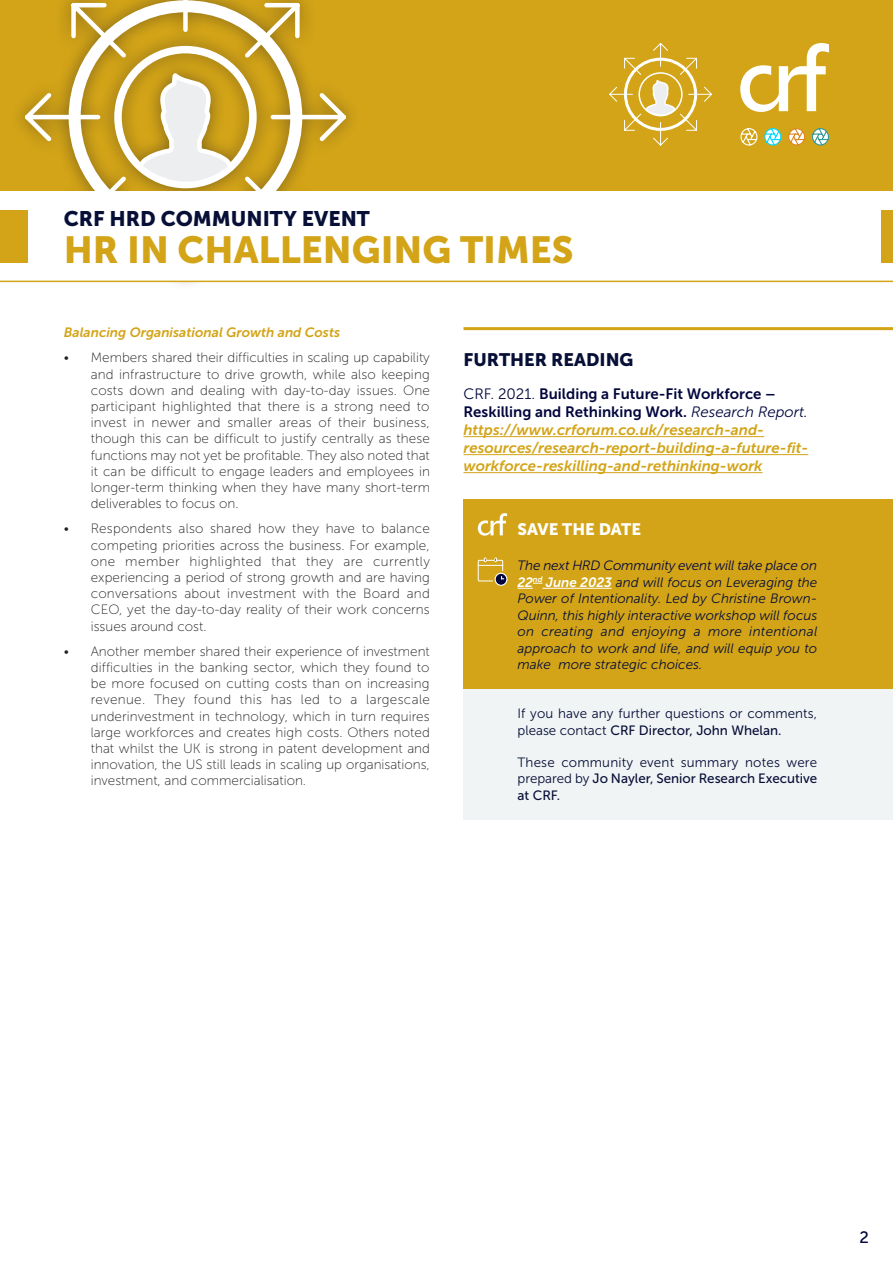
<style>
.page{position:relative;width:893px;height:1263px;background:#fff}
.page>*{position:absolute;margin:0;border:0;box-sizing:border-box;transform-origin:0 0}
.t1{font:37.5px "Museo Sans 900";color:#d3a417}
.t2{font:21px "Museo Sans 900";color:#070f37}
.t3{font:18px "Museo Sans 900";color:#070f37}
.Body_smaller__10pt{font:16.5px "Museo Sans 900";color:#fff}
.t4{font:16.5px "Museo Sans 500";color:#02063d}
.t5{font:italic 15px/18px "Museo Sans 700";color:#d3a417}
.t6{font:13.5px/16.2px "Museo Sans 100";color:#231f20;text-align:justify}
.t7{font:italic 13.5px/16.5px "Museo Sans 300";color:#070f37;text-align:justify}
.t8{font:13.5px/16.2px "Museo Sans 300";letter-spacing:.005em;color:#070f37}
.Body_3_before{font:italic 13.5px "Museo Sans 700";color:#d3a417}
.s1{font-family:"Museo Sans 300";font-style:normal;color:#02063d}
.s2{font-style:normal;color:#02063d}
.s3{font-family:"Museo Sans 300";color:#02063d}
.s4{color:#02063d}
.s5{font-family:"Museo Sans 700";color:#fff}
.s6{font-family:"Museo Sans 500"}
</style>
<div class="page">
<div style="left:0;top:0;width:893px;height:191px;background:#d3a417"></div>
<div style="left:10px;top:0;width:351px;height:293px;background:#231f20;opacity:.5"></div>
<svg style="left:21px;top:0;width:329px;height:191px"></svg>
<div style="left:69px;top:0;width:233px;height:234px;border:12px solid #fff;border-radius:50%"></div>
<div style="left:114px;top:46px;width:143px;height:142px;border:8px solid #fff;border-radius:50%"></div>
<svg style="left:135px;top:68px;width:102px;height:123px"></svg>
<svg style="left:740px;top:43px;width:89px;height:69px"></svg>
<svg style="left:740px;top:128px;width:18px;height:18px"></svg>
<svg style="left:764px;top:128px;width:18px;height:18px"></svg>
<svg style="left:788px;top:128px;width:41px;height:18px"></svg>
<div style="left:0;top:191px;width:893px;height:90px;background:#fff"></div>
<div style="left:0;top:210px;width:27px;height:53px;background:#d3a417"></div>
<div style="left:881px;top:210px;width:12px;height:53px;background:#d3a417"></div>
<hr style="left:0;top:281px;width:893px;height:1px;background:#d3a417">
<svg style="left:609px;top:43px;width:103px;height:103px"></svg>
<hr style="left:463px;top:436px;width:301px;height:1px;background:#d3a417">
<hr style="left:463px;top:454px;width:345px;height:1px;background:#d3a417">
<hr style="left:463px;top:472px;width:299px;height:1px;background:#d3a417">
<hr style="left:463px;top:327px;width:430px;height:3px;background:#d3a417">
<div style="left:463px;top:500px;width:430px;height:191px;background:#d3a417"></div>
<svg style="left:517px;top:583px;width:25px;height:6px"></svg>
<hr style="left:542px;top:588px;width:70px;height:1px;background:#fff">
<div style="left:463px;top:689px;width:430px;height:130px;background:#f1f4f5"></div>
<svg style="left:478px;top:513px;width:29px;height:23px"></svg>
<svg style="left:495px;top:573px;width:12px;height:12px"></svg>
<div style="left:495px;top:573px;width:12px;height:13px;border:1px solid #fff;border-radius:50%"></div>
<svg style="left:477px;top:558px;width:27px;height:24px"></svg>
<p class="t2" style="left:64px;top:207px;width:308px">CRF HRD COMMUNITY EVENT</p>
<p class="t1" style="left:64px;top:228px;width:511px">HR IN CHALLENGING TIMES</p>
<p class="Body_3_before" style="left:64px;top:325px;width:278px">Balancing Organisational Growth and Costs</p>
<p class="t6" style="left:91px;top:350px;width:341px;text-indent:-27px">• Members shared their difficulties in scaling up capability and infrastructure to drive growth, while also keeping costs down and dealing with day-to-day issues. One participant highlighted that there is a strong need to invest in newer and smaller areas of their business, though this can be difficult to justify centrally as these functions may not yet be profitable. They also noted that it can be difficult to engage leaders and employees in longer-term thinking when they have many short-term deliverables to focus on.</p>
<p class="t6" style="left:91px;top:521px;width:341px;text-indent:-27px">• Respondents also shared how they have to balance competing priorities across the business. For example, one member highlighted that they are currently experiencing a period of strong growth and are having conversations about investment with the Board and CEO, yet the day-to-day reality of their work concerns issues around cost.</p>
<p class="t6" style="left:91px;top:643px;width:341px;text-indent:-27px">• Another member shared their experience of investment difficulties in the banking sector, which they found to be more focused on cutting costs than on increasing revenue. They found this has led to a largescale underinvestment in technology, which in turn requires large workforces and creates high costs. Others noted that whilst the UK is strong in patent development and innovation, the US still leads in scaling up organisations, investment, and commercialisation.</p>
<p class="t3" style="left:463px;top:350px;width:171px">FURTHER READING</p>
<p class="t5" style="left:463px;top:385px;width:346px"><span class="s1">CRF. 2021.</span> <span class="s2">Building a Future-Fit Workforce – Reskilling and Rethinking Work.</span> <span class="s3">Research Report. </span>https://www.crforum.co.uk/research-and&shy;resources/research-report-building-a-future-fit&shy;workforce-reskilling-and-rethinking-work</p>
<p class="Body_smaller__10pt" style="left:517px;top:520px;width:125px">SAVE THE DATE</p>
<p class="t7" style="left:517px;top:558px;width:301px"><span class="s4">The next HRD Community event will take place on </span><span class="s5">22</span><sup>nd</sup> <span class="s5">June 2023</span> and will focus on Leveraging the Power of Intentionality. Led by Christine Brown-Quinn, this highly interactive workshop will focus on creating and enjoying a more intentional approach to work and life, and will equip you to make more strategic choices.</p>
<p class="t8" style="left:517px;top:706px;width:301px">If you have any further questions or comments, please contact <span class="s6">CRF Director, John Whelan.</span></p>
<p class="t8" style="left:517px;top:754px;width:301px;text-align:justify">These community event summary notes were prepared by <span class="s6">Jo Nayler, Senior Research Executive at CRF.</span></p>
<p class="t4" style="left:859px;top:1229px;width:11px">2</p>
</div>
